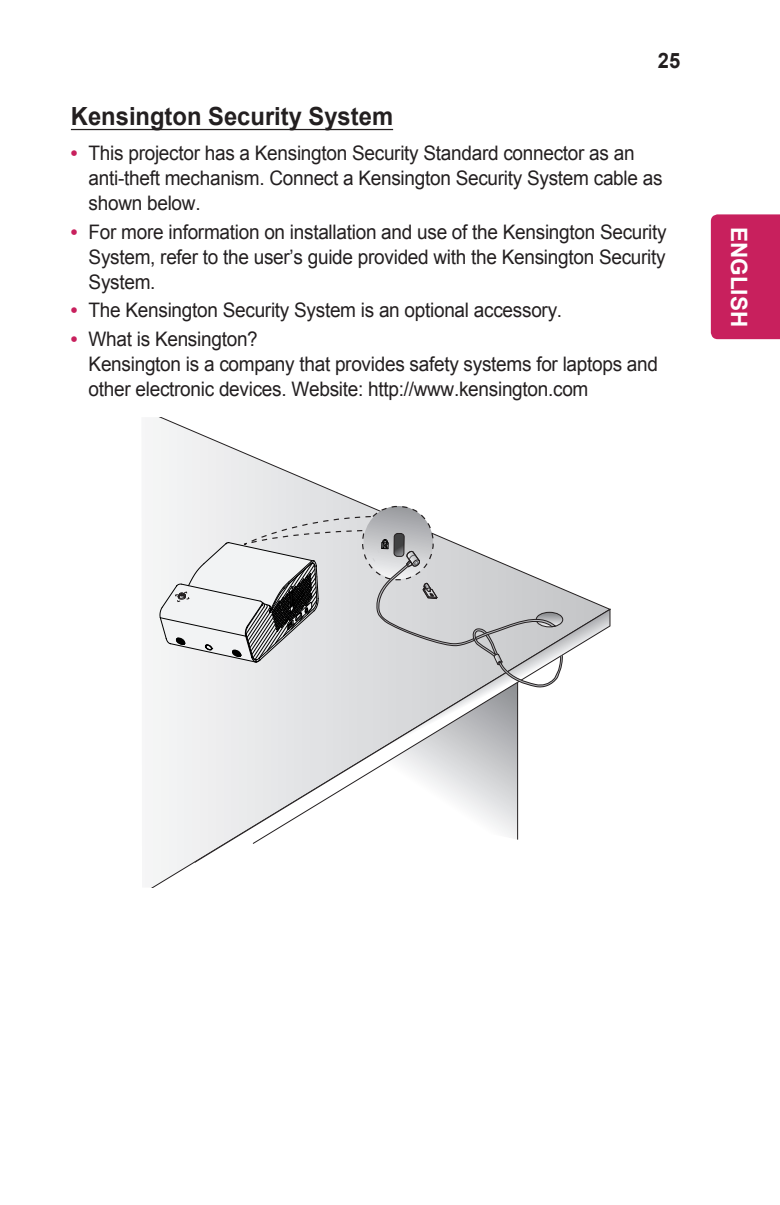
<style>
.page{position:relative;width:780px;height:1205px;background:#fff}
.page>*{position:absolute;margin:0;border:0;box-sizing:border-box;transform-origin:0 0}
._3rd_Title{font:700 25px "Arial";color:#231f20;scale:.95 1}
.t1{font:700 22.5px "Arial";color:#fff}
.t2{font:700 21.25px "Arial";color:#231f20;scale:.95 1}
.t3{font:20px/25px "Arial";letter-spacing:-.015em;color:#231f20;scale:.95 1}
.s1{font-weight:700;color:#c8205d}
</style>
<div class="page">
<div style="left:710px;top:214px;width:70px;height:125px;background:#c8205d"></div>
<hr style="left:71px;top:129px;width:322px;height:1px;background:#231f20">
<svg style="left:152px;top:417px;width:458px;height:470px"></svg>
<svg style="left:194px;top:609px;width:416px;height:253px"></svg>
<svg style="left:159px;top:501px;width:404px;height:187px"></svg>
<p class="t2" style="left:658px;top:46px;width:25px">25</p>
<p class="_3rd_Title" style="left:71px;top:99px;width:340px">Kensington Security System</p>
<p class="t3" style="left:89px;top:141px;width:605px;text-indent:-18px"><span class="s1">•</span> This projector has a Kensington Security Standard connector as an anti-theft mechanism. Connect a Kensington Security System cable as shown below.</p>
<p class="t3" style="left:89px;top:219px;width:610px;text-align:justify;text-indent:-18px"><span class="s1">•</span> For more information on installation and use of the Kensington Security System, refer to the user’s guide provided with the Kensington Security System.</p>
<p class="t3" style="left:71px;top:298px;width:518px"><span class="s1">•</span> The Kensington Security System is an optional accessory.</p>
<p class="t3" style="left:89px;top:326px;width:601px;text-indent:-18px"><span class="s1">•</span> What is Kensington?<br>Kensington is a company that provides safety systems for laptops and other electronic devices. Website: http://www.kensington.com</p>
<p class="t1" style="left:753px;top:227px;width:102px;rotate:90deg">ENGLISH</p>
</div>
